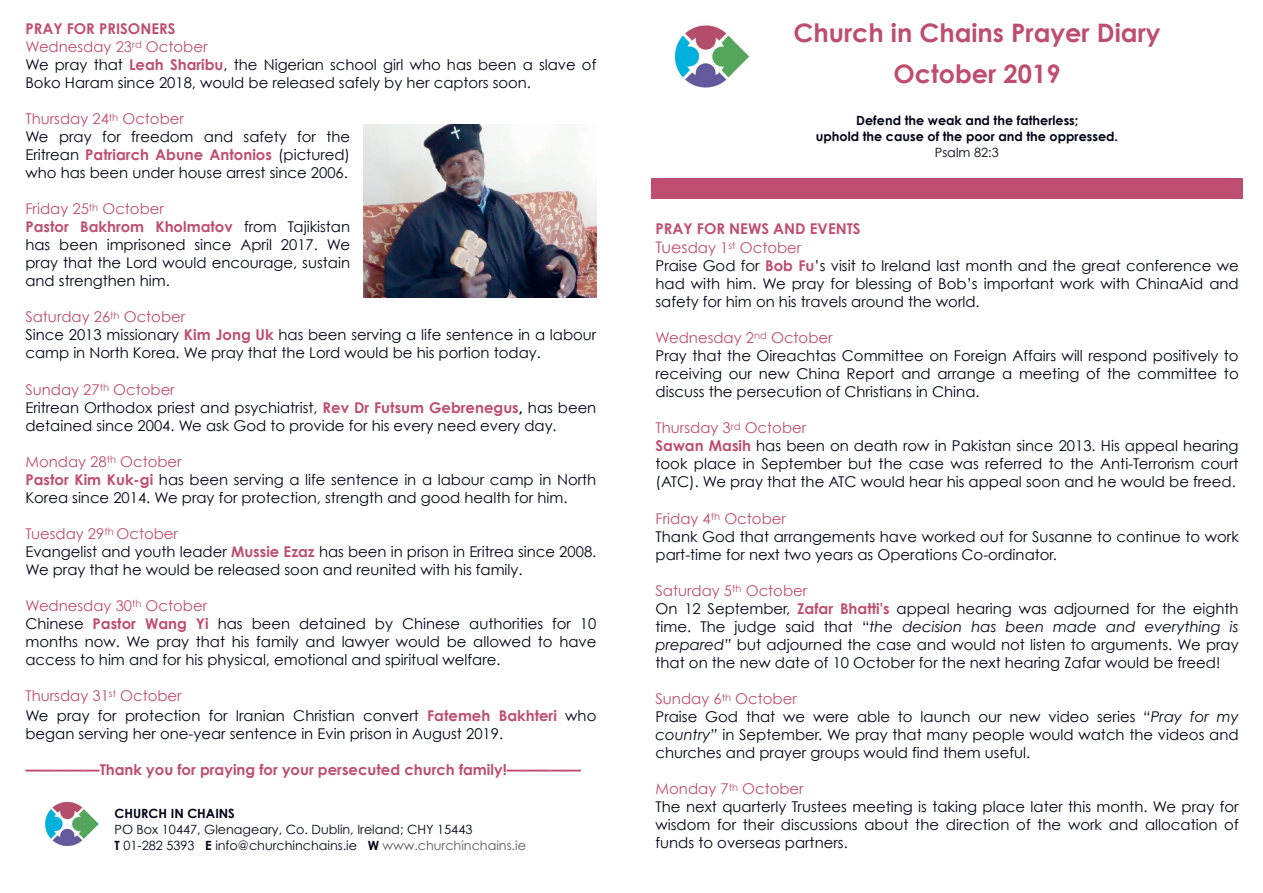
<style>
.page{position:relative;width:1263px;height:893px;background:#fff}
.page>*{position:absolute;margin:0;border:0;box-sizing:border-box;transform-origin:0 0}
.t1{font:700 25.5px/40.3px "Century Gothic";color:#be4e6f;text-align:center}
.t2{font:14.85px/18px "Century Gothic";color:#000516}
.t3{font:700 14.85px "Century Gothic";color:#be4e6f}
.t4{font:12.75px/15.9px "Century Gothic";color:#000516}
.t5{font:700 12.75px/15.9px "Century Gothic";color:#000516;text-align:center}
.s1{font-weight:700;color:#be4e6f}
.s2{color:#be4e6f}
.s3{font-weight:700}
.s4{color:#57585c}
.s5{font-size:15.9px;color:#be4e6f}
.s6{font-style:italic}
</style>
<div class="page">
<img style="left:45px;top:801px;width:54px;height:46px">
<img style="left:363px;top:125px;width:234px;height:173px">
<img style="left:674px;top:25px;width:76px;height:63px">
<div style="left:651px;top:178px;width:592px;height:21px;background:#be4e6f"></div>
<p class="t2" style="left:25px;top:19px;width:572px"><span class="s1">PRAY FOR PRISONERS<br></span><span class="s2">Wednesday 23</span><sup>rd</sup> <span class="s2">October<br></span>We pray that <span class="s1">Leah Sharibu</span>, the Nigerian school girl who has been a slave of Boko Haram since 2018, would be released safely by her captors soon.</p>
<p class="t2" style="left:25px;top:109px;width:326px"><span class="s2">Thursday 24</span><sup>th</sup> <span class="s2">October<br></span>We pray for freedom and safety for the Eritrean <span class="s1">Patriarch Abune Antonios</span> (pictured) who has been under house arrest since 2006.</p>
<p class="t2" style="left:25px;top:200px;width:326px"><span class="s2">Friday 25</span><sup>th</sup> <span class="s2">October<br></span><span class="s1">Pastor Bakhrom Kholmatov</span> from Tajikistan has been imprisoned since April 2017. We pray that the Lord would encourage, sustain and strengthen him.</p>
<p class="t2" style="left:25px;top:308px;width:572px"><span class="s2">Saturday 26</span><sup>th</sup> <span class="s2">October<br></span>Since 2013 missionary <span class="s1">Kim Jong Uk</span> has been serving a life sentence in a labour camp in North Korea. We pray that the Lord would be his portion today.</p>
<p class="t2" style="left:25px;top:380px;width:572px"><span class="s2">Sunday 27</span><sup>th</sup> <span class="s2">October<br></span>Eritrean Orthodox priest and psychiatrist, <span class="s1">Rev Dr Futsum Gebrenegus</span><span class="s3">,</span> has been detained since 2004. We ask God to provide for his every need every day.</p>
<p class="t2" style="left:25px;top:452px;width:572px"><span class="s2">Monday 28</span><sup>th</sup> <span class="s2">October<br></span><span class="s1">Pastor Kim Kuk-gi</span> has been serving a life sentence in a labour camp in North<br>Korea since 2014. We pray for protection, strength and good health for him.</p>
<p class="t2" style="left:25px;top:524px;width:572px"><span class="s2">Tuesday 29</span><sup>th</sup> <span class="s2">October<br></span>Evangelist and youth leader <span class="s1">Mussie Ezaz</span> has been in prison in Eritrea since 2008.<br>We pray that he would be released soon and reunited with his family.</p>
<p class="t2" style="left:25px;top:596px;width:572px"><span class="s2">Wednesday 30</span><sup>th</sup> <span class="s2">October<br></span>Chinese <span class="s1">Pastor Wang Yi</span> has been detained by Chinese authorities for 10 months now. We pray that his family and lawyer would be allowed to have access to him and for his physical, emotional and spiritual welfare.</p>
<p class="t2" style="left:25px;top:685px;width:572px;line-height:20.1px"><span class="s2">Thursday 31</span><sup>st</sup> <span class="s2">October<br></span>We pray for protection for Iranian Christian convert <span class="s1">Fatemeh Bakhteri</span> who</p>
<p class="t2" style="left:25px;top:725px;width:479px">began serving her one-year sentence in Evin prison in August 2019.</p>
<p class="t3" style="left:25px;top:759px;width:557px">—————Thank you for praying for your persecuted church family!—————</p>
<p class="t5" style="left:115px;top:804px;width:122px">CHURCH IN CHAINS</p>
<p class="t4" style="left:115px;top:821px;width:413px">PO Box 10447, Glenageary, Co. Dublin, Ireland; CHY 15443<br><span class="s3">T</span> 01-282 5393 <span class="s3">E</span> info@churchinchains.ie <span class="s3">W</span> <span class="s4">www.churchinchains.ie</span></p>
<h1 class="t1" style="left:793px;top:12px;width:368px">Church in Chains Prayer Diary<br>October 2019</h1>
<p class="t5" style="left:816px;top:112px;width:304px">Defend the weak and the fatherless;<br>uphold the cause of the poor and the oppressed.</p>
<p class="t4" style="left:935px;top:144px;width:65px">Psalm 82:3</p>
<p class="t2" style="left:655px;top:219px;width:585px"><span class="s1">PRAY FOR NEWS AND EVENTS<br></span><span class="s5">Tues</span><span class="s2">day 1</span><sup>st</sup> <span class="s2">October<br></span>Praise God for <span class="s1">Bob Fu</span>’s visit to Ireland last month and the great conference we had with him. We pray for blessing of Bob’s important work with ChinaAid and safety for him on his travels around the world.</p>
<p class="t2" style="left:655px;top:328px;width:585px"><span class="s2">Wednesday 2</span><sup>nd</sup> <span class="s2">October<br></span>Pray that the Oireachtas Committee on Foreign Affairs will respond positively to receiving our new China Report and arrange a meeting of the committee to discuss the persecution of Christians in China.</p>
<p class="t2" style="left:655px;top:419px;width:585px"><span class="s2">Thursday 3</span><sup>rd</sup> <span class="s2">October<br></span><span class="s1">Sawan Masih</span> has been on death row in Pakistan since 2013. His appeal hearing took place in September but the case was referred to the Anti-Terrorism court (ATC). We pray that the ATC would hear his appeal soon and he would be freed.</p>
<p class="t2" style="left:655px;top:509px;width:585px"><span class="s2">Friday 4</span><sup>th</sup> <span class="s2">October<br></span>Thank God that arrangements have worked out for Susanne to continue to work part-time for next two years as Operations Co-ordinator.</p>
<p class="t2" style="left:655px;top:581px;width:585px"><span class="s2">Saturday 5</span><sup>th</sup> <span class="s2">October<br></span>On 12 September, <span class="s1">Zafar Bhatti's</span> appeal hearing was adjourned for the eighth time. The judge said that “<span class="s6">the decision has been made and everything is prepared”</span> but adjourned the case and would not listen to arguments. We pray that on the new date of 10 October for the next hearing Zafar would be freed!</p>
<p class="t2" style="left:655px;top:689px;width:585px"><span class="s2">Sunday 6</span><sup>th</sup> <span class="s2">October<br></span>Praise God that we were able to launch our new video series <span class="s6">“Pray for my country”</span> in September. We pray that many people would watch the videos and churches and prayer groups would find them useful.</p>
<p class="t2" style="left:655px;top:780px;width:585px"><span class="s2">Monday 7</span><sup>th</sup> <span class="s2">October<br></span>The next quarterly Trustees meeting is taking place later this month. We pray for wisdom for their discussions about the direction of the work and allocation of funds to overseas partners.</p>
</div>
